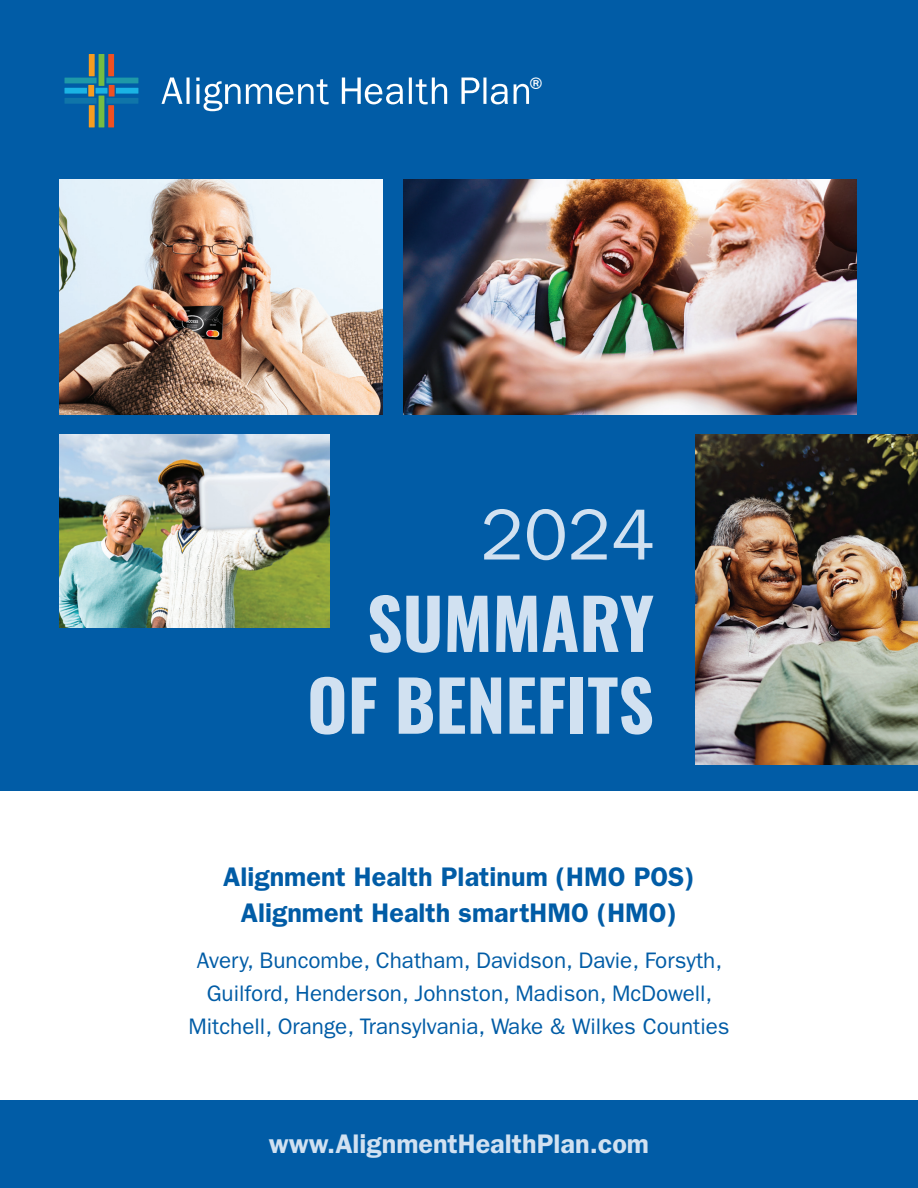
<style>
.page{position:relative;width:918px;height:1188px;background:#fff}
.page>*{position:absolute;margin:0;border:0;box-sizing:border-box;transform-origin:0 0}
.t1{font:72.6px "ITC Franklin Gothic Std";color:#d1e1f1}
.t2{font:700 69.45px/81.8px "Oswald";color:#d1e1f1;text-align:right}
.t3{font:28.2px "ITC Franklin Gothic Std";color:#fff}
.t4{font:600 27px/36px "ITC Franklin Gothic Std";color:#015ca6;text-align:center}
.t5{font:600 27px "ITC Franklin Gothic Std";color:#d1e1f1}
.t6{font:22.5px/33px "ITC Franklin Gothic Std";color:#015ca6;text-align:center}
</style>
<div class="page">
<div style="left:0;top:0;width:918px;height:791px;background:#015ca6"></div>
<div style="left:89px;top:105px;width:6px;height:22px;background:#f89c20"></div>
<div style="left:108px;top:105px;width:6px;height:22px;background:#f05022"></div>
<div style="left:99px;top:96px;width:5px;height:31px;background:#75bd43"></div>
<div style="left:89px;top:54px;width:6px;height:22px;background:#f89c20"></div>
<div style="left:108px;top:54px;width:6px;height:22px;background:#f05022"></div>
<div style="left:109px;top:85px;width:6px;height:12px;background:#f05022"></div>
<div style="left:88px;top:85px;width:6px;height:12px;background:#f89c20"></div>
<div style="left:99px;top:54px;width:5px;height:32px;background:#75bd43"></div>
<div style="left:106px;top:78px;width:32px;height:5px;background:#1e99a8"></div>
<div style="left:106px;top:98px;width:32px;height:6px;background:#0f75a9"></div>
<div style="left:116px;top:88px;width:22px;height:6px;background:#1ab3e4"></div>
<div style="left:96px;top:88px;width:11px;height:6px;background:#1ab3e4"></div>
<div style="left:65px;top:88px;width:22px;height:6px;background:#1ab3e4"></div>
<div style="left:65px;top:78px;width:32px;height:5px;background:#1e99a8"></div>
<div style="left:65px;top:98px;width:32px;height:6px;background:#0f75a9"></div>
<svg style="left:162px;top:78px;width:285px;height:33px"></svg>
<svg style="left:461px;top:78px;width:68px;height:26px"></svg>
<img style="left:59px;top:180px;width:324px;height:234px">
<img style="left:59px;top:435px;width:271px;height:192px">
<img style="left:696px;top:435px;width:222px;height:330px">
<img style="left:403px;top:180px;width:453px;height:234px">
<div style="left:0;top:1100px;width:918px;height:88px;background:#015ca6"></div>
<p class="t3" style="left:529px;top:71px;width:23px">®</p>
<h1 class="t1" style="left:481px;top:493px;width:176px">2024</h1>
<h1 class="t2" style="left:307px;top:587px;width:349px">SUMMARY<br>OF BENEFITS</h1>
<h2 class="t4" style="left:223px;top:858px;width:473px">Alignment Health Platinum (HMO POS)<br>Alignment Health smartHMO (HMO)</h2>
<p class="t6" style="left:188px;top:944px;width:543px">Avery, Buncombe, Chatham, Davidson, Davie, Forsyth,<br>Guilford, Henderson, Johnston, Madison, McDowell,<br>Mitchell, Orange, Transylvania, Wake &amp; Wilkes Counties</p>
<p class="t5" style="left:269px;top:1127px;width:382px">www.AlignmentHealthPlan.com</p>
</div>
